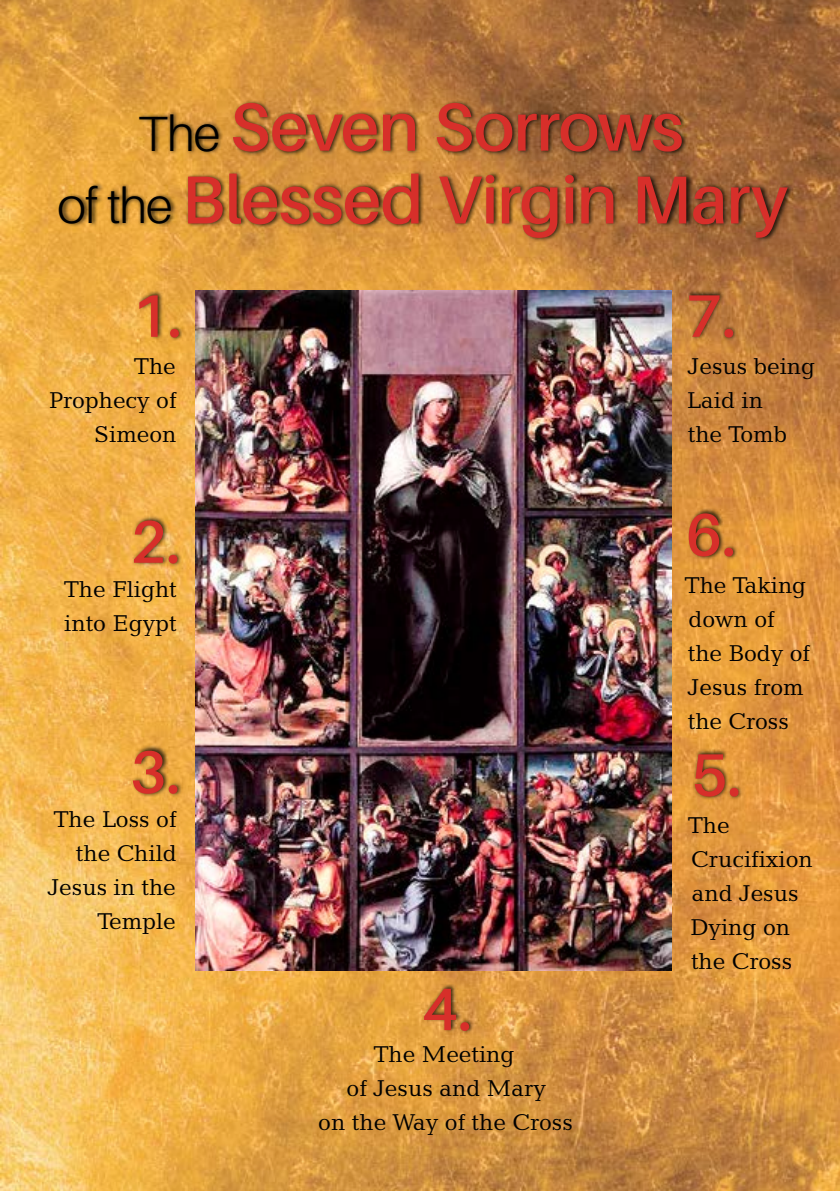
<style>
.page{position:relative;width:840px;height:1191px;background:#fff}
.page>*{position:absolute;margin:0;border:0;box-sizing:border-box;transform-origin:0 0}
.t1{font:600 67.8px/72.8px "Aileron";letter-spacing:-.015em;color:#d72f2a;text-align:center}
.t2{font:600 60px "Aileron";color:#d72f2a}
.t3{font:21px/34px "Candida PL";color:#000}
.s1{font-weight:300;font-size:49.4px;color:#000}
</style>
<div class="page">
<img style="left:0;top:0;width:839px;height:1191px">
<img style="left:196px;top:290px;width:475px;height:680px">
<div style="left:59px;top:100px;width:733px;height:141px;background:#000;opacity:.75"></div>
<div style="left:138px;top:291px;width:45px;height:49px;background:#000;opacity:.75"></div>
<div style="left:132px;top:515px;width:49px;height:51px;background:#000;opacity:.75"></div>
<div style="left:131px;top:744px;width:51px;height:54px;background:#000;opacity:.75"></div>
<div style="left:422px;top:984px;width:51px;height:50px;background:#000;opacity:.75"></div>
<div style="left:687px;top:289px;width:49px;height:51px;background:#000;opacity:.75"></div>
<div style="left:688px;top:507px;width:49px;height:54px;background:#000;opacity:.75"></div>
<div style="left:692px;top:748px;width:50px;height:53px;background:#000;opacity:.75"></div>
<h1 class="t1" style="left:57px;top:91px;width:731px"><span class="s1">The</span> Seven Sorrows<br><span class="s1">of the</span> Blessed Virgin Mary</h1>
<h2 class="t2" style="left:132px;top:283px;width:51px">1.</h2>
<p class="t3" style="left:49px;top:348px;width:129px;text-align:right">The<br>Prophecy of<br>Simeon</p>
<h2 class="t2" style="left:130px;top:509px;width:51px">2.</h2>
<p class="t3" style="left:64px;top:571px;width:114px">The Flight into Egypt</p>
<h2 class="t2" style="left:130px;top:739px;width:51px">3.</h2>
<p class="t3" style="left:48px;top:801px;width:130px;text-align:right">The Loss of the Child<br>Jesus in the<br>Temple</p>
<h2 class="t2" style="left:422px;top:976px;width:51px">4.</h2>
<p class="t3" style="left:318px;top:1036px;width:256px;text-align:center">The Meeting<br>of Jesus and Mary<br>on the Way of the Cross</p>
<h2 class="t2" style="left:685px;top:283px;width:51px">7.</h2>
<p class="t3" style="left:686px;top:348px;width:130px">Jesus being<br>Laid in<br>the Tomb</p>
<h2 class="t2" style="left:685px;top:502px;width:51px">6.</h2>
<p class="t3" style="left:684px;top:567px;width:127px">The Taking down of the Body of<br>Jesus from the Cross</p>
<h2 class="t2" style="left:691px;top:742px;width:51px">5.</h2>
<p class="t3" style="left:687px;top:807px;width:126px">The<br>Crucifixion and Jesus<br>Dying on the Cross</p>
</div>
